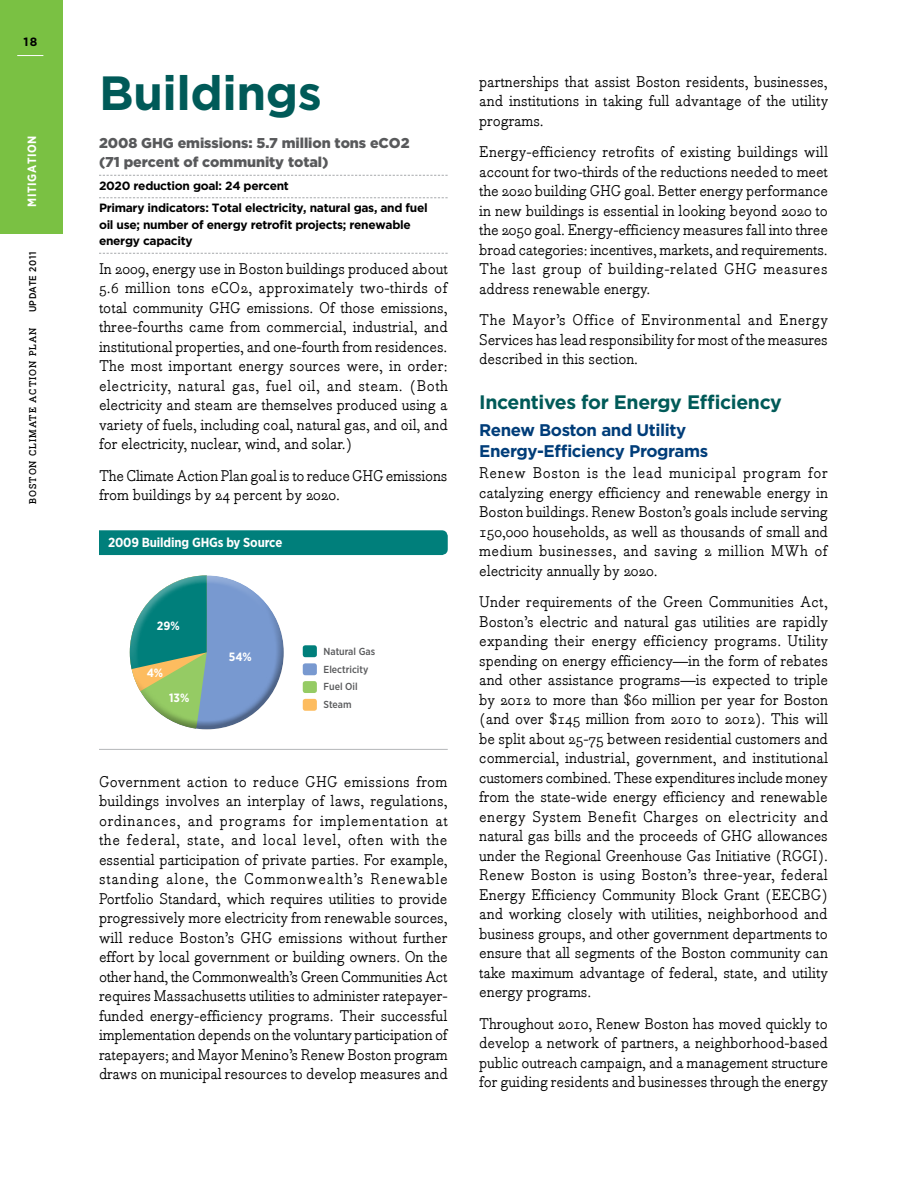
<style>
.page{position:relative;width:918px;height:1188px;background:#fff}
.page>*{position:absolute;margin:0;border:0;box-sizing:border-box;transform-origin:0 0}
.t1{font:700 48px "Gotham";letter-spacing:-.01em;color:#005a58}
.t2{font:700 19.5px "Gotham";letter-spacing:-.02em;color:#005a58}
.t3{font:700 16.8px/21px "Gotham";letter-spacing:-.025em;color:#003d79}
.t4{font:15.3px/19.5px "Bodoni Egyptian";letter-spacing:-.005em;color:#000;text-align:justify}
.t5{font:900 14.25px/19.5px "Gotham";letter-spacing:-.005em;color:#58595b}
.t6{font:700 13.2px "Gotham Narrow";letter-spacing:-.01em;color:#fff}
.t7{font:700 12px/22.5px "Gotham";letter-spacing:-.025em;color:#000}
.t8{font:700 12px "Gotham Narrow";letter-spacing:.05em;color:#fff}
.t9{font:500 10.2px/17.9px "Gotham Narrow";color:#58595b}
.t10{font:700 9.75px "Bodoni Egyptian";letter-spacing:.1em;color:#000}
.t11{font:500 9.75px "Gotham Narrow";letter-spacing:.05em;color:#000}
</style>
<div class="page">
<div style="left:0;top:0;width:63px;height:234px;background:#7ac143"></div>
<svg style="left:17px;top:55px;width:26px;height:1px"></svg>
<svg style="left:99px;top:175px;width:349px;height:1px"></svg>
<svg style="left:99px;top:197px;width:349px;height:1px"></svg>
<svg style="left:99px;top:253px;width:349px;height:1px"></svg>
<div style="left:99px;top:530px;width:349px;height:25px;background:#007f7b"></div>
<hr style="left:99px;top:749px;width:349px;height:1px;background:#bcbec0">
<div style="left:129px;top:574px;width:151px;height:120px;background:#fff;opacity:.35"></div>
<div style="left:131px;top:600px;width:155px;height:130px;background:#000;opacity:.35"></div>
<div style="left:303px;top:699px;width:14px;height:12px;background:#fdbc5f;border-radius:3px"></div>
<div style="left:303px;top:645px;width:14px;height:12px;background:#007f7b;border-radius:3px"></div>
<div style="left:303px;top:663px;width:14px;height:12px;background:#7899d0;border-radius:3px"></div>
<div style="left:303px;top:681px;width:14px;height:12px;background:#95cb64;border-radius:3px"></div>
<p class="t7" style="left:23px;top:31px;width:15px">18</p>
<p class="t8" style="left:24px;top:207px;width:73px;rotate:-90deg">MITIGATION</p>
<p class="t11" style="left:27px;top:312px;width:62px;rotate:-90deg">UPDATE 2011</p>
<p class="t10" style="left:27px;top:504px;width:178px;rotate:-90deg">BOSTON CLIMATE ACTION PLAN</p>
<h1 class="t1" style="left:99px;top:62px;width:225px">Buildings</h1>
<p class="t5" style="left:99px;top:133px;width:312px">2008 GHG emissions: 5.7 million tons eCO2 (71 percent of community total)</p>
<p class="t7" style="left:99px;top:174px;width:330px">2020 reduction goal: 24 percent<br>Primary indicators: Total electricity, natural gas, and fuel</p>
<p class="t7" style="left:99px;top:216px;width:313px;line-height:16.5px">oil use; number of energy retrofit projects; renewable energy capacity</p>
<p class="t4" style="left:99px;top:259px;width:351px">In 2009, energy use in Boston buildings produced about 5.6 million tons eCO2, approximately two-thirds of total community GHG emissions. Of those emissions, three-fourths came from commercial, industrial, and institutional properties, and one-fourth from residences.<br>The most important energy sources were, in order: electricity, natural gas, fuel oil, and steam. (Both electricity and steam are themselves produced using a variety of fuels, including coal, natural gas, and oil, and for electricity, nuclear, wind, and solar.)</p>
<p class="t4" style="left:99px;top:466px;width:350px">The Climate Action Plan goal is to reduce GHG emissions from buildings by 24 percent by 2020.</p>
<p class="t6" style="left:108px;top:534px;width:176px">2009 Building GHGs by Source</p>
<p class="t8" style="left:157px;top:618px;width:24px">29%</p>
<p class="t8" style="left:147px;top:665px;width:18px">4%</p>
<p class="t8" style="left:169px;top:690px;width:22px">13%</p>
<p class="t8" style="left:229px;top:649px;width:25px">54%</p>
<p class="t9" style="left:324px;top:642px;width:53px">Natural Gas<br>Electricity<br>Fuel Oil</p>
<p class="t9" style="left:324px;top:695px;width:30px">Steam</p>
<p class="t4" style="left:99px;top:772px;width:350px">Government action to reduce GHG emissions from buildings involves an interplay of laws, regulations, ordinances, and programs for implementation at the federal, state, and local level, often with the essential participation of private parties. For example, standing alone, the Commonwealth’s Renewable Portfolio Standard, which requires utilities to provide progressively more electricity from renewable sources, will reduce Boston’s GHG emissions without further effort by local government or building owners. On the other hand, the Commonwealth’s Green Communities Act requires Massachusetts utilities to administer ratepayer&shy;funded energy-efficiency programs. Their successful implementation depends on the voluntary participation of ratepayers; and Mayor Menino’s Renew Boston program draws on municipal resources to develop measures and</p>
<p class="t4" style="left:479px;top:72px;width:350px">partnerships that assist Boston residents, businesses, and institutions in taking full advantage of the utility programs.</p>
<p class="t4" style="left:479px;top:142px;width:350px">Energy-efficiency retrofits of existing buildings will account for two-thirds of the reductions needed to meet the 2020 building GHG goal. Better energy performance in new buildings is essential in looking beyond 2020 to the 2050 goal. Energy-efficiency measures fall into three broad categories: incentives, markets, and requirements.<br>The last group of building-related GHG measures address renewable energy.</p>
<p class="t4" style="left:479px;top:310px;width:350px">The Mayor’s Office of Environmental and Energy Services has lead responsibility for most of the measures described in this section.</p>
<p class="t2" style="left:479px;top:389px;width:304px">Incentives for Energy Efficiency</p>
<p class="t3" style="left:479px;top:420px;width:230px">Renew Boston and Utility<br>Energy-Efficiency Programs</p>
<p class="t4" style="left:479px;top:463px;width:350px">Renew Boston is the lead municipal program for catalyzing energy efficiency and renewable energy in Boston buildings. Renew Boston’s goals include serving 150,000 households, as well as thousands of small and medium businesses, and saving 2 million MWh of electricity annually by 2020.</p>
<p class="t4" style="left:479px;top:592px;width:350px">Under requirements of the Green Communities Act, Boston’s electric and natural gas utilities are rapidly expanding their energy efficiency programs. Utility spending on energy efficiency—in the form of rebates and other assistance programs—is expected to triple by 2012 to more than $60 million per year for Boston (and over $145 million from 2010 to 2012). This will be split about 25-75 between residential customers and commercial, industrial, government, and institutional customers combined. These expenditures include money from the state-wide energy efficiency and renewable energy System Benefit Charges on electricity and natural gas bills and the proceeds of GHG allowances under the Regional Greenhouse Gas Initiative (RGGI).<br>Renew Boston is using Boston’s three-year, federal Energy Efficiency Community Block Grant (EECBG) and working closely with utilities, neighborhood and business groups, and other government departments to ensure that all segments of the Boston community can take maximum advantage of federal, state, and utility energy programs.</p>
<p class="t4" style="left:479px;top:1014px;width:350px">Throughout 2010, Renew Boston has moved quickly to develop a network of partners, a neighborhood-based public outreach campaign, and a management structure for guiding residents and businesses through the energy</p>
</div>
